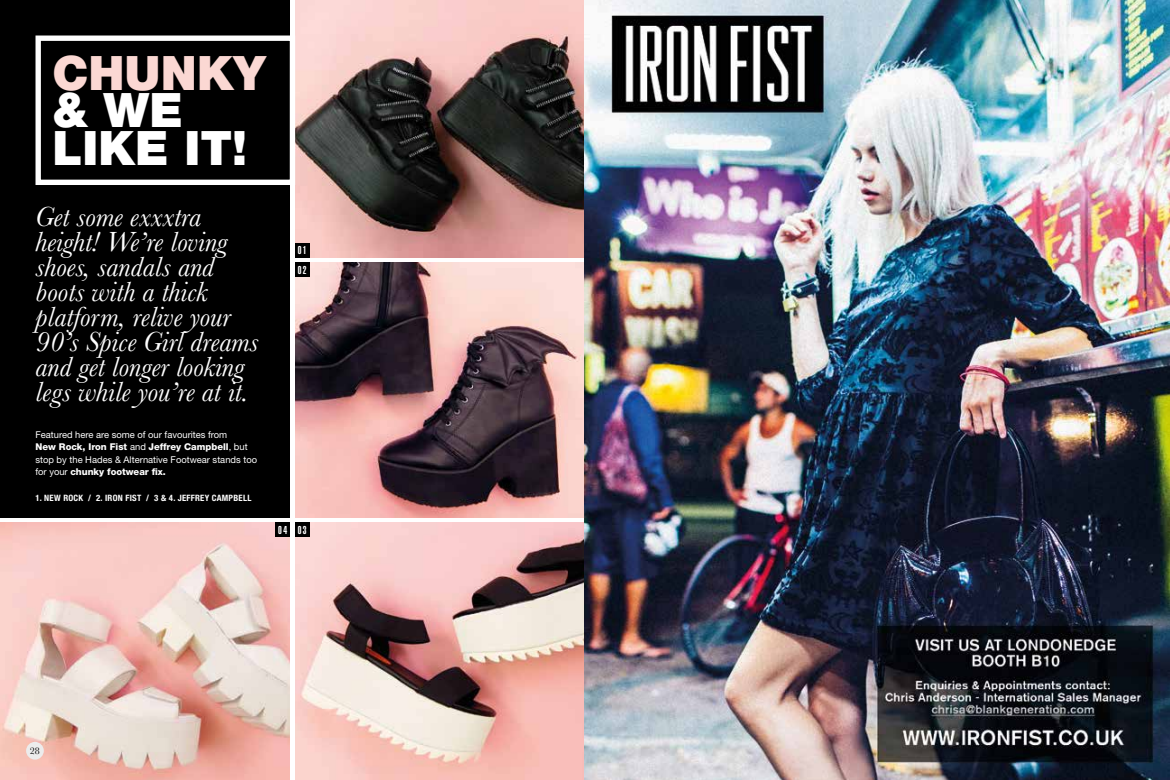
<style>
.page{position:relative;width:1170px;height:780px;background:#fff}
.page>*{position:absolute;margin:0;border:0;box-sizing:border-box;transform-origin:0 0}
.t1{font:900 47.5px/37.5px "Helvetica Neue";color:#fff}
.t2{font:900 47.5px "Helvetica Neue";color:#fbd8d3}
.t3{font:italic 28.75px/25px "Baskerville";color:#fff}
.t4{font:900 extra-condensed 11.25px "Helvetica";letter-spacing:.12em;color:#fff}
.t5{font:10px "Baskerville";color:#000}
.t6{font:9.38px/12.5px "Helvetica Neue";color:#fff}
.t7{font:700 condensed 8.75px "Helvetica Neue";letter-spacing:.03em;color:#fff}
.s1{font-weight:800}
</style>
<div class="page">
<img style="left:295px;top:262px;width:290px;height:255px">
<img style="left:295px;top:522px;width:290px;height:258px">
<img style="left:0;top:522px;width:290px;height:258px">
<img style="left:295px;top:0;width:290px;height:257px">
<div style="left:275px;top:522px;width:15px;height:14px;background:#000"></div>
<div style="left:295px;top:522px;width:14px;height:14px;background:#000"></div>
<div style="left:295px;top:262px;width:14px;height:15px;background:#000"></div>
<div style="left:295px;top:243px;width:14px;height:14px;background:#000"></div>
<div style="left:0;top:0;width:290px;height:517px;background:#000"></div>
<div style="left:35px;top:35px;width:260px;height:150px;border:5px solid #fff"></div>
<img style="left:585px;top:0;width:584px;height:780px">
<div style="left:26px;top:741px;width:18px;height:18px;background:#ececec;border-radius:50%"></div>
<h1 class="t2" style="left:52px;top:45px;width:214px">CHUNKY</h1>
<h1 class="t1" style="left:52px;top:91px;width:196px">&amp; WE<br>LIKE IT!</h1>
<h2 class="t3" style="left:35px;top:204px;width:225px">Get some exxxtra height! We’re loving shoes, sandals and boots with a thick platform, relive your<br>90’s Spice Girl dreams and get longer looking legs while you’re at it.</h2>
<p class="t6" style="left:35px;top:428px;width:223px">Featured here are some of our favourites from<br><span class="s1">New Rock, Iron Fist</span> and <span class="s1">Jeffrey Campbell</span>, but stop by the Hades &amp; Alternative Footwear stands too for your <span class="s1">chunky footwear fix.</span></p>
<p class="t7" style="left:35px;top:492px;width:217px">1. NEW ROCK / 2. IRON FIST / 3 &amp; 4. JEFFREY CAMPBELL</p>
<p class="t4" style="left:298px;top:244px;width:10px">01</p>
<p class="t4" style="left:298px;top:263px;width:10px">02</p>
<p class="t4" style="left:278px;top:523px;width:30px">04 03</p>
<p class="t5" style="left:30px;top:744px;width:11px">28</p>
</div>
